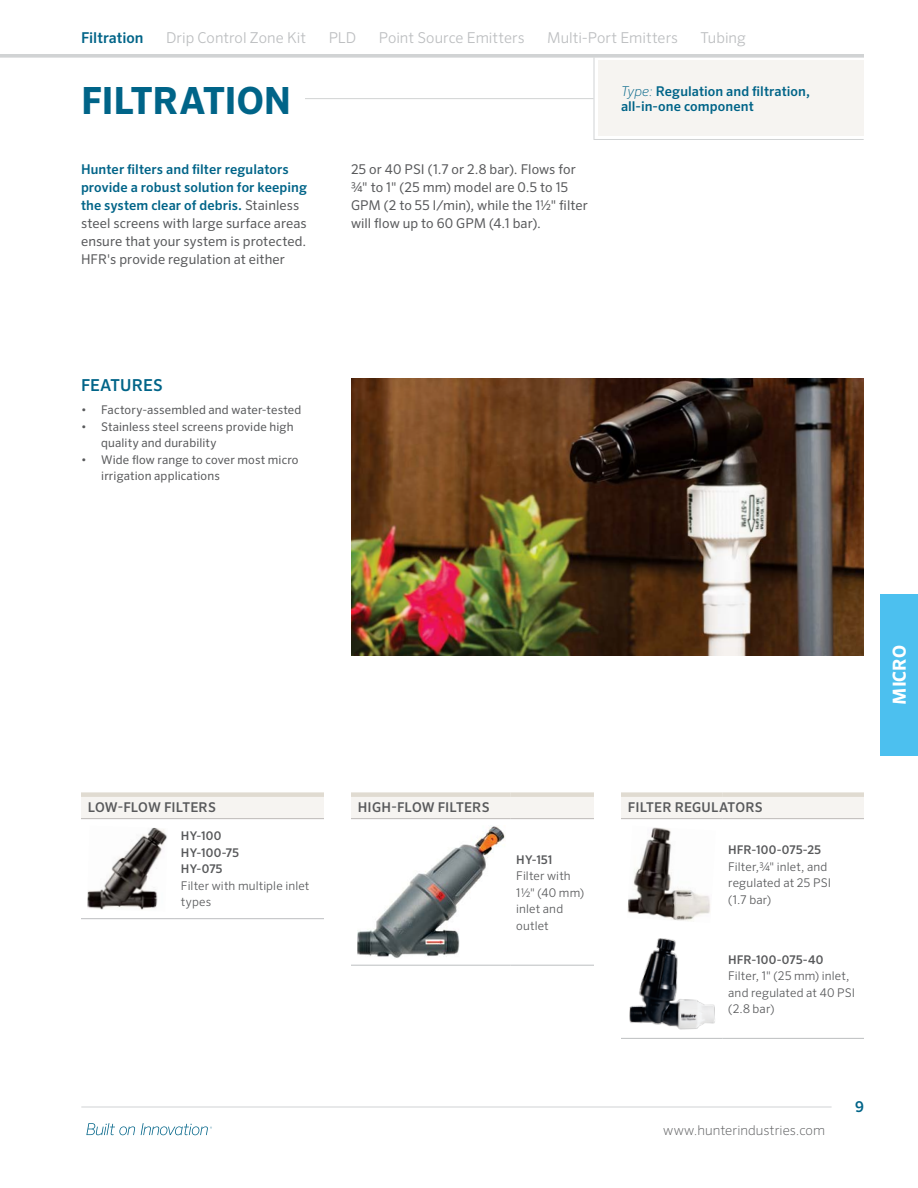
<style>
.page{position:relative;width:918px;height:1188px;background:#fff}
.page>*{position:absolute;margin:0;border:0;box-sizing:border-box;transform-origin:0 0}
.t1{font:700 37.5px "Sero Pro";letter-spacing:-.005em;color:#006488}
.t2{font:700 18px "Sero Pro";letter-spacing:-.005em;color:#fff}
.t3{font:500 16.5px "Sero Pro";letter-spacing:.01em;color:#006488}
.t4{font:300 15px "Sero Pro";color:#bcbec0}
.t5{font:500 15px "Sero Pro";color:#006488}
.t6{font:13.5px/18px "Sero Pro";letter-spacing:.005em;color:#58595b}
.t7{font:500 13.5px/15px "Sero Pro";letter-spacing:.01em;color:#006488}
.t8{font:500 13.5px "Sero Pro";letter-spacing:.01em;color:#58595b}
.t9{font:200 13.5px "Sero Pro";color:#58595b}
.t10{font:300 12px/16.5px "Sero Pro";letter-spacing:.01em;color:#58595b}
.t11{font:12px/16.5px "Sero Pro";letter-spacing:.01em;color:#58595b}
.t12{font:500 12px/16.5px "Sero Pro";letter-spacing:.015em;color:#58595b}
.s1{font-weight:500;color:#006488}
.s2{font-weight:200;font-style:italic}
</style>
<div class="page">
<hr style="left:81px;top:98px;width:513px;height:1px;background:#d1d3d4">
<svg style="left:593px;top:57px;width:271px;height:83px"></svg>
<div style="left:880px;top:594px;width:38px;height:162px;background:#4cc0ef"></div>
<hr style="left:81px;top:1107px;width:751px;height:1px;background:#d1d3d4">
<svg style="left:86px;top:1123px;width:49px;height:12px"></svg>
<svg style="left:141px;top:1123px;width:71px;height:12px"></svg>
<hr style="left:0;top:54px;width:864px;height:3px;background:#d1d3d4">
<div style="left:81px;top:61px;width:224px;height:76px;background:#fff"></div>
<img style="left:351px;top:378px;width:513px;height:277px">
<div style="left:81px;top:795px;width:243px;height:24px;background:#f6f4f1"></div>
<div style="left:81px;top:792px;width:94px;height:5px;background:#e0dbd1"></div>
<div style="left:175px;top:792px;width:149px;height:5px;background:#e0dbd1"></div>
<hr style="left:81px;top:818px;width:94px;height:1px;background:#bdbab8">
<hr style="left:175px;top:818px;width:149px;height:1px;background:#bdbab8">
<hr style="left:81px;top:918px;width:94px;height:1px;background:#bcbec0">
<hr style="left:175px;top:918px;width:149px;height:1px;background:#bcbec0">
<img style="left:87px;top:828px;width:80px;height:82px">
<div style="left:351px;top:795px;width:243px;height:24px;background:#f6f4f1"></div>
<div style="left:351px;top:792px;width:159px;height:5px;background:#e0dbd1"></div>
<div style="left:510px;top:792px;width:84px;height:5px;background:#e0dbd1"></div>
<hr style="left:351px;top:818px;width:159px;height:1px;background:#bdbab8">
<hr style="left:510px;top:818px;width:84px;height:1px;background:#bdbab8">
<hr style="left:351px;top:965px;width:159px;height:1px;background:#bcbec0">
<hr style="left:510px;top:965px;width:84px;height:1px;background:#bcbec0">
<img style="left:357px;top:826px;width:148px;height:132px">
<div style="left:621px;top:795px;width:243px;height:24px;background:#f6f4f1"></div>
<div style="left:621px;top:792px;width:101px;height:5px;background:#e0dbd1"></div>
<div style="left:722px;top:792px;width:142px;height:5px;background:#e0dbd1"></div>
<hr style="left:621px;top:818px;width:101px;height:1px;background:#bdbab8">
<hr style="left:722px;top:818px;width:142px;height:1px;background:#bdbab8">
<hr style="left:621px;top:1038px;width:101px;height:1px;background:#bcbec0">
<hr style="left:722px;top:1038px;width:142px;height:1px;background:#bcbec0">
<img style="left:627px;top:827px;width:83px;height:94px">
<img style="left:629px;top:938px;width:86px;height:92px">
<p class="t5" style="left:81px;top:29px;width:64px">Filtration</p>
<p class="t4" style="left:166px;top:29px;width:142px">Drip Control Zone Kit</p>
<p class="t4" style="left:329px;top:29px;width:29px">PLD</p>
<p class="t4" style="left:379px;top:29px;width:147px">Point Source Emitters</p>
<p class="t4" style="left:547px;top:29px;width:132px">Multi-Port Emitters</p>
<p class="t4" style="left:701px;top:29px;width:47px">Tubing</p>
<h1 class="t1" style="left:81px;top:77px;width:212px">FILTRATION</h1>
<p class="t6" style="left:81px;top:160px;width:227px"><span class="s1">Hunter filters and filter regulators provide a robust solution for keeping the system clear of debris.</span> Stainless steel screens with large surface areas ensure that your system is protected.<br>HFR's provide regulation at either</p>
<p class="t6" style="left:351px;top:160px;width:238px">25 or 40 PSI (1.7 or 2.8 bar). Flows for 3/4" to 1" (25 mm) model are 0.5 to 15<br>GPM (2 to 55 l/min), while the 11/2" filter will flow up to 60 GPM (4.1 bar).</p>
<p class="t7" style="left:621px;top:84px;width:190px"><span class="s2">Type:</span> Regulation and filtration, all-in-one component</p>
<p class="t3" style="left:81px;top:375px;width:83px">FEATURES</p>
<p class="t11" style="left:81px;top:401px;width:222px">• Factory-assembled and water-tested</p>
<p class="t11" style="left:101px;top:418px;width:194px;text-indent:-20px">• Stainless steel screens provide high quality and durability</p>
<p class="t11" style="left:101px;top:451px;width:199px;text-indent:-20px">• Wide flow range to cover most micro irrigation applications</p>
<p class="t8" style="left:88px;top:799px;width:130px">LOW-FLOW FILTERS</p>
<p class="t12" style="left:181px;top:828px;width:59px">HY-100<br>HY-100-75<br>HY-075</p>
<p class="t10" style="left:181px;top:877px;width:130px">Filter with multiple inlet types</p>
<p class="t8" style="left:358px;top:799px;width:133px">HIGH-FLOW FILTERS</p>
<p class="t12" style="left:516px;top:851px;width:38px">HY-151</p>
<p class="t10" style="left:516px;top:867px;width:69px">Filter with<br>1 1/2" (40 mm) inlet and outlet</p>
<h2 class="t2" style="left:888px;top:705px;width:61px;rotate:-90deg">MICRO</h2>
<p class="t8" style="left:628px;top:799px;width:136px">FILTER REGULATORS</p>
<p class="t12" style="left:728px;top:842px;width:94px">HFR-100-075-25</p>
<p class="t10" style="left:728px;top:858px;width:104px">Filter, 3/4" inlet, and regulated at 25 PSI (1.7 bar)</p>
<p class="t12" style="left:728px;top:951px;width:97px">HFR-100-075-40</p>
<p class="t10" style="left:728px;top:968px;width:129px">Filter, 1" (25 mm) inlet, and regulated at 40 PSI (2.8 bar)</p>
<p class="t9" style="left:663px;top:1122px;width:163px">www.hunterindustries.com</p>
<p class="t5" style="left:855px;top:1098px;width:10px">9</p>
</div>
